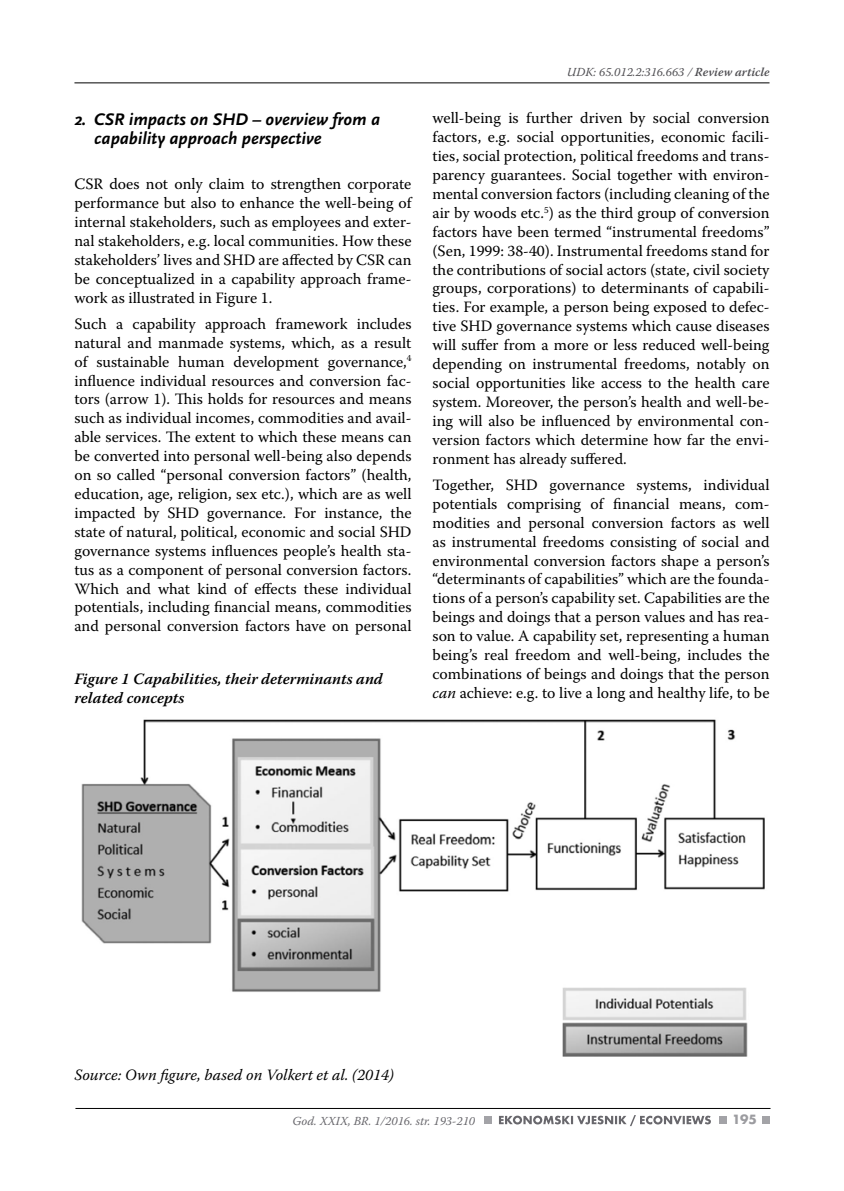
<style>
.page{position:relative;width:844px;height:1191px;background:#fff}
.page>*{position:absolute;margin:0;border:0;box-sizing:border-box;transform-origin:0 0}
.t1{font:italic 700 17.5px/19.2px "Scala Sans Pro";color:#000}
.t2{font:15.75px/18.9px "Warnock Pro";color:#000;text-align:justify}
.t3{font:italic 600 15.75px/18.9px "Warnock Pro";color:#000}
.t4{font:italic 15.75px "Warnock Pro";color:#000}
.t5{font:700 14px "Futura TOT";color:#9c9ca0}
.t6{font:italic 12.25px "Warnock Pro";color:#504f53}
.t7{font:italic 12.25px "Warnock Pro";color:#68676c}
.s1{font-weight:600}
.s2{font-style:italic}
</style>
<div class="page">
<hr style="left:74px;top:83px;width:695px;height:1px;background:#000">
<hr style="left:75px;top:1108px;width:695px;height:1px;background:#000">
<div style="left:483px;top:1115px;width:8px;height:8px;background:#a3a3a7"></div>
<div style="left:718px;top:1115px;width:8px;height:8px;background:#a3a3a7"></div>
<div style="left:761px;top:1115px;width:8px;height:8px;background:#a3a3a7"></div>
<svg style="left:499px;top:1115px;width:211px;height:11px"></svg>
<img style="left:81px;top:719px;width:684px;height:338px">
<p class="t1" style="left:94px;top:109px;width:287px;text-indent:-20px">2. CSR impacts on SHD – overview from a capability approach perspective</p>
<p class="t2" style="left:74px;top:174px;width:338px">CSR does not only claim to strengthen corporate performance but also to enhance the well-being of internal stakeholders, such as employees and exter&shy;nal stakeholders, e.g. local communities. How these stakeholders’ lives and SHD are affected by CSR can be conceptualized in a capability approach frame&shy;work as illustrated in Figure 1.</p>
<p class="t2" style="left:74px;top:314px;width:338px">Such a capability approach framework includes natural and manmade systems, which, as a result of sustainable human development governance,<sup>4 </sup>influence individual resources and conversion fac&shy;tors (arrow 1). This holds for resources and means such as individual incomes, commodities and avail&shy;able services. The extent to which these means can be converted into personal well-being also depends on so called “personal conversion factors” (health, education, age, religion, sex etc.), which are as well impacted by SHD governance. For instance, the state of natural, political, economic and social SHD governance systems influences people’s health sta&shy;tus as a component of personal conversion factors.<br>Which and what kind of effects these individual potentials, including financial means, commodities and personal conversion factors have on personal</p>
<p class="t3" style="left:74px;top:669px;width:310px">Figure 1 Capabilities, their determinants and related concepts</p>
<p class="t6" style="left:567px;top:65px;width:204px">UDK: 65.012.2:316.663 / <span class="s1">Review article</span></p>
<p class="t2" style="left:432px;top:108px;width:338px">well-being is further driven by social conversion factors, e.g. social opportunities, economic facili&shy;ties, social protection, political freedoms and trans&shy;parency guarantees. Social together with environ&shy;mental conversion factors (including cleaning of the air by woods etc.<sup>5</sup>) as the third group of conversion factors have been termed “instrumental freedoms” (Sen, 1999: 38-40). Instrumental freedoms stand for the contributions of social actors (state, civil society groups, corporations) to determinants of capabili&shy;ties. For example, a person being exposed to defec&shy;tive SHD governance systems which cause diseases will suffer from a more or less reduced well-being depending on instrumental freedoms, notably on social opportunities like access to the health care system. Moreover, the person’s health and well-be&shy;ing will also be influenced by environmental con&shy;version factors which determine how far the envi&shy;ronment has already suffered.</p>
<p class="t2" style="left:432px;top:475px;width:338px">Together, SHD governance systems, individual potentials comprising of financial means, com&shy;modities and personal conversion factors as well as instrumental freedoms consisting of social and environmental conversion factors shape a person’s “determinants of capabilities” which are the founda&shy;tions of a person’s capability set. Capabilities are the beings and doings that a person values and has rea&shy;son to value. A capability set, representing a human being’s real freedom and well-being, includes the combinations of beings and doings that the person <span class="s2">can</span> achieve: e.g. to live a long and healthy life, to be</p>
<p class="t4" style="left:74px;top:1065px;width:321px">Source: Own figure, based on Volkert et al. (2014)</p>
<p class="t7" style="left:292px;top:1113px;width:184px">God. XXIX, BR. 1/2016. str. 193-210</p>
<p class="t5" style="left:732px;top:1111px;width:26px">195</p>
</div>
